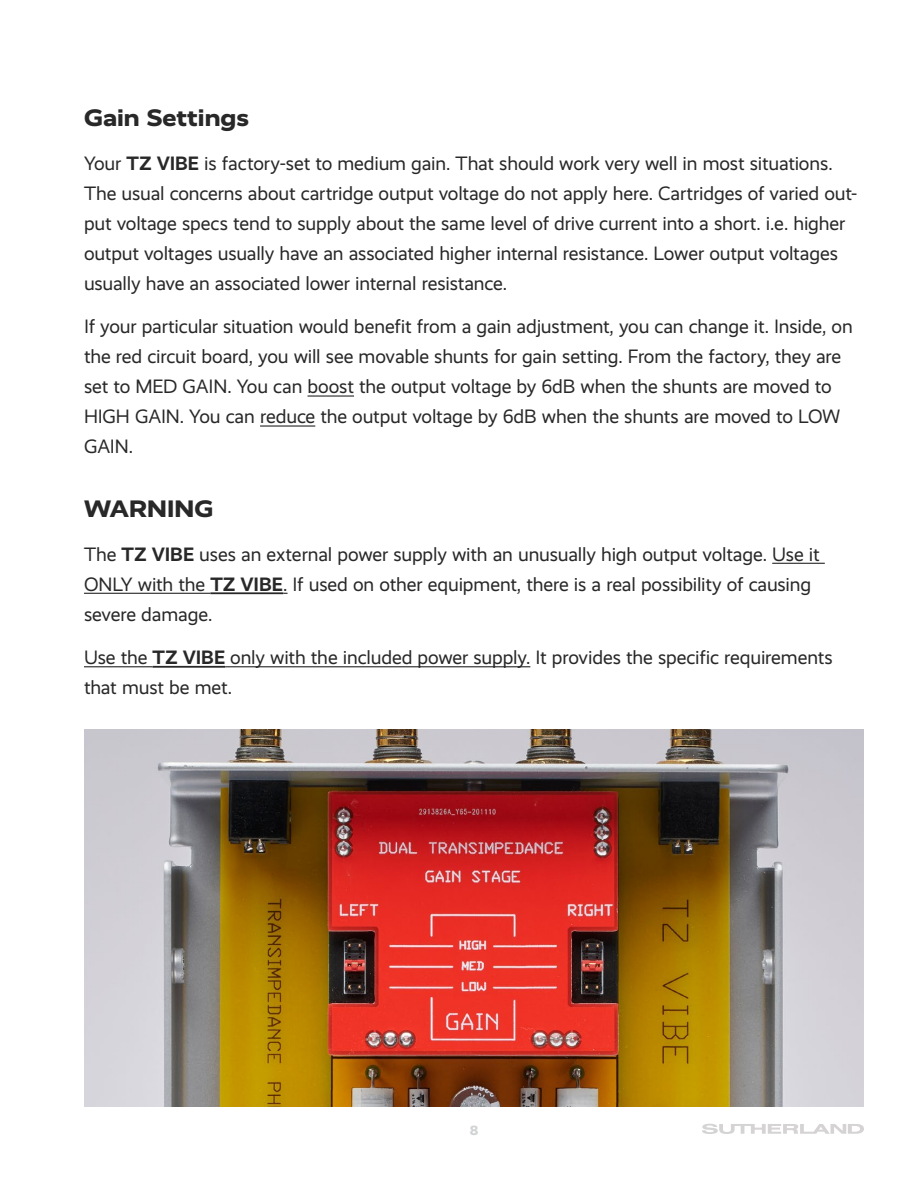
<style>
.page{position:relative;width:918px;height:1188px;background:#fff}
.page>*{position:absolute;margin:0;border:0;box-sizing:border-box;transform-origin:0 0}
.t1{font:800 24px "Realist Wide";color:#292829}
.t2{font:19.5px/30px "Realist";letter-spacing:-.01em;color:#292829}
.t3{font:800 13.5px "Realist Wide";color:#d1d3d4}
.s1{font-weight:700}
</style>
<div class="page">
<svg style="left:702px;top:1124px;width:162px;height:10px"></svg>
<img style="left:84px;top:729px;width:780px;height:378px">
<hr style="left:308px;top:395px;width:46px;height:2px;background:#292829">
<hr style="left:260px;top:425px;width:55px;height:2px;background:#292829">
<hr style="left:772px;top:563px;width:53px;height:1px;background:#292829">
<hr style="left:84px;top:593px;width:126px;height:1px;background:#292829">
<hr style="left:210px;top:592px;width:73px;height:2px;background:#292829">
<hr style="left:84px;top:666px;width:69px;height:1px;background:#292829">
<hr style="left:153px;top:666px;width:72px;height:2px;background:#292829">
<hr style="left:225px;top:666px;width:305px;height:1px;background:#292829">
<p class="t1" style="left:84px;top:104px;width:167px">Gain Settings</p>
<p class="t2" style="left:84px;top:148px;width:775px">Your <span class="s1">TZ VIBE</span> is factory-set to medium gain. That should work very well in most situations.<br>The usual concerns about cartridge output voltage do not apply here. Cartridges of varied out&shy;put voltage specs tend to supply about the same level of drive current into a short. i.e. higher output voltages usually have an associated higher internal resistance. Lower output voltages usually have an associated lower internal resistance.</p>
<p class="t2" style="left:84px;top:312px;width:770px">If your particular situation would benefit from a gain adjustment, you can change it. Inside, on the red circuit board, you will see movable shunts for gain setting. From the factory, they are set to MED GAIN. You can boost the output voltage by 6dB when the shunts are moved to HIGH GAIN. You can reduce the output voltage by 6dB when the shunts are moved to LOW GAIN.</p>
<p class="t1" style="left:84px;top:495px;width:131px">WARNING</p>
<p class="t2" style="left:84px;top:539px;width:737px">The <span class="s1">TZ VIBE</span> uses an external power supply with an unusually high output voltage. Use it<br>ONLY with the <span class="s1">TZ VIBE</span>. If used on other equipment, there is a real possibility of causing severe damage.</p>
<p class="t2" style="left:84px;top:643px;width:750px">Use the <span class="s1">TZ VIBE</span> only with the included power supply. It provides the specific requirements that must be met.</p>
<p class="t3" style="left:470px;top:1122px;width:10px">8</p>
</div>
